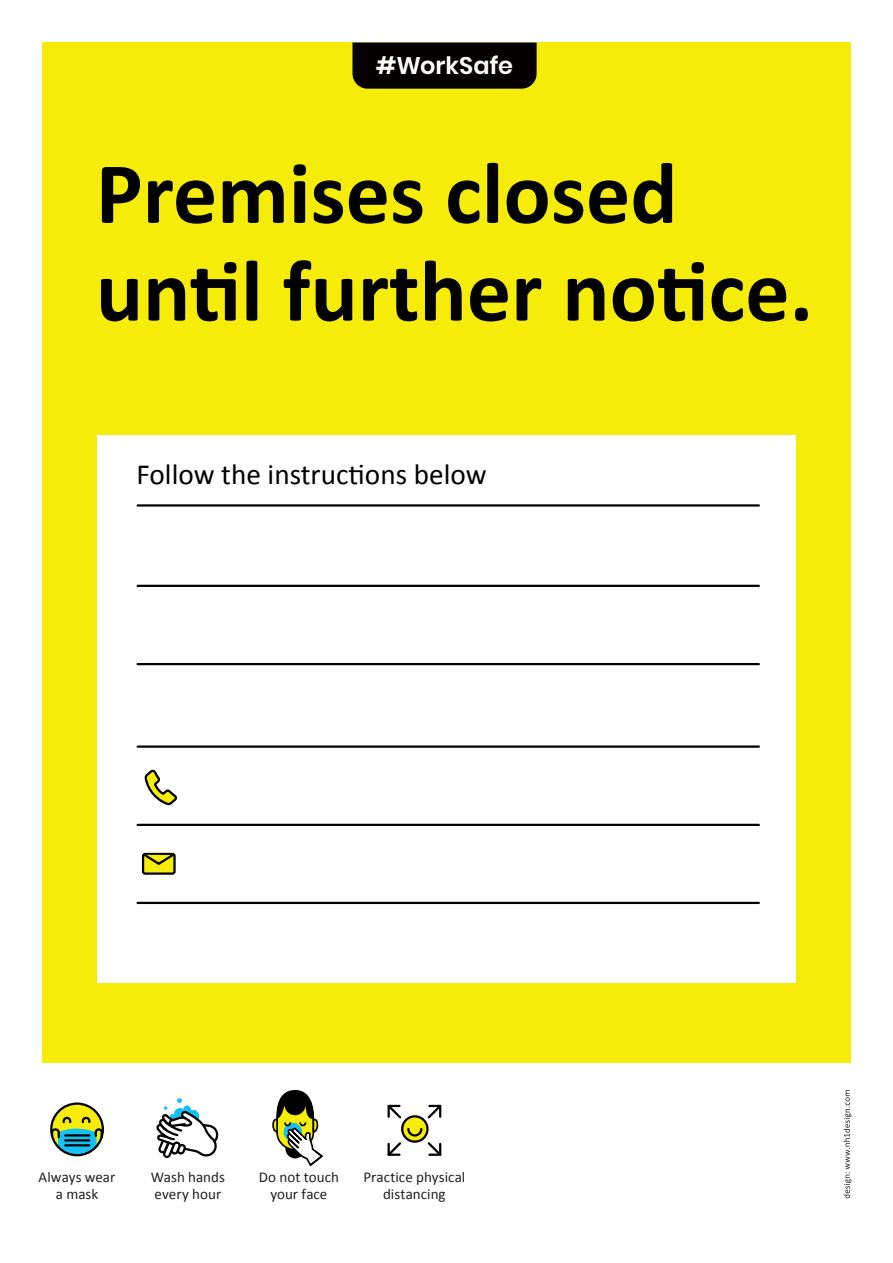
<style>
.page{position:relative;width:893px;height:1263px;background:#fff}
.page>*{position:absolute;margin:0;border:0;box-sizing:border-box;transform-origin:0 0}
.t1{font:700 88.05px/97.8px "Calibri";color:#010101}
.t2{font:29.25px "Calibri";color:#010101}
.t3{font:600 24px "Poppins";color:#fff}
.t4{font:15px/16.5px "Calibri";letter-spacing:.005em;color:#231f20;text-align:center}
</style>
<div class="page">
<div style="left:42px;top:43px;width:809px;height:1020px;background:#f5ec09"></div>
<div style="left:97px;top:435px;width:699px;height:547px;background:#fff"></div>
<hr style="left:138px;top:745px;width:621px;height:3px;background:#010101">
<hr style="left:138px;top:824px;width:621px;height:2px;background:#010101">
<hr style="left:138px;top:902px;width:621px;height:2px;background:#010101">
<hr style="left:138px;top:585px;width:621px;height:2px;background:#010101">
<hr style="left:138px;top:663px;width:621px;height:2px;background:#010101">
<hr style="left:138px;top:504px;width:621px;height:3px;background:#010101">
<svg style="left:144px;top:769px;width:33px;height:37px"></svg>
<div style="left:143px;top:854px;width:32px;height:19px;background:#f5ec09;border-radius:2px"></div>
<div style="left:142px;top:853px;width:34px;height:22px;border:2px solid #010101;border-radius:2px"></div>
<svg style="left:141px;top:852px;width:35px;height:14px"></svg>
<svg style="left:844px;top:1090px;width:7px;height:108px"></svg>
<div style="left:352px;top:43px;width:185px;height:46px;background:#050100"></div>
<svg style="left:402px;top:1116px;width:25px;height:25px"></svg>
<div style="left:401px;top:1115px;width:28px;height:28px;border:2px solid #010101;border-radius:50%"></div>
<svg style="left:427px;top:1104px;width:15px;height:15px"></svg>
<svg style="left:387px;top:1104px;width:15px;height:15px"></svg>
<svg style="left:387px;top:1127px;width:55px;height:29px"></svg>
<svg style="left:272px;top:1090px;width:51px;height:76px"></svg>
<svg style="left:51px;top:1103px;width:52px;height:52px"></svg>
<svg style="left:50px;top:1116px;width:54px;height:41px"></svg>
<hr style="left:65px;top:1134px;width:24px;height:2px;background:#010101">
<hr style="left:65px;top:1139px;width:24px;height:2px;background:#010101">
<hr style="left:65px;top:1144px;width:24px;height:2px;background:#010101">
<div style="left:50px;top:1102px;width:54px;height:54px;border:2px solid #010101;border-radius:50%"></div>
<svg style="left:156px;top:1098px;width:63px;height:60px"></svg>
<h3 class="t3" style="left:376px;top:52px;width:139px">#WorkSafe</h3>
<h1 class="t1" style="left:96px;top:142px;width:719px">Premises closed until further notice.</h1>
<h2 class="t2" style="left:137px;top:456px;width:352px">Follow the instructions below</h2>
<p class="t4" style="left:39px;top:1168px;width:78px">Always wear a mask</p>
<p class="t4" style="left:151px;top:1168px;width:76px;text-align:left">Wash hands every hour</p>
<p class="t4" style="left:259px;top:1168px;width:82px">Do not touch your face</p>
<p class="t4" style="left:363px;top:1168px;width:103px">Practice physical distancing</p>
</div>
